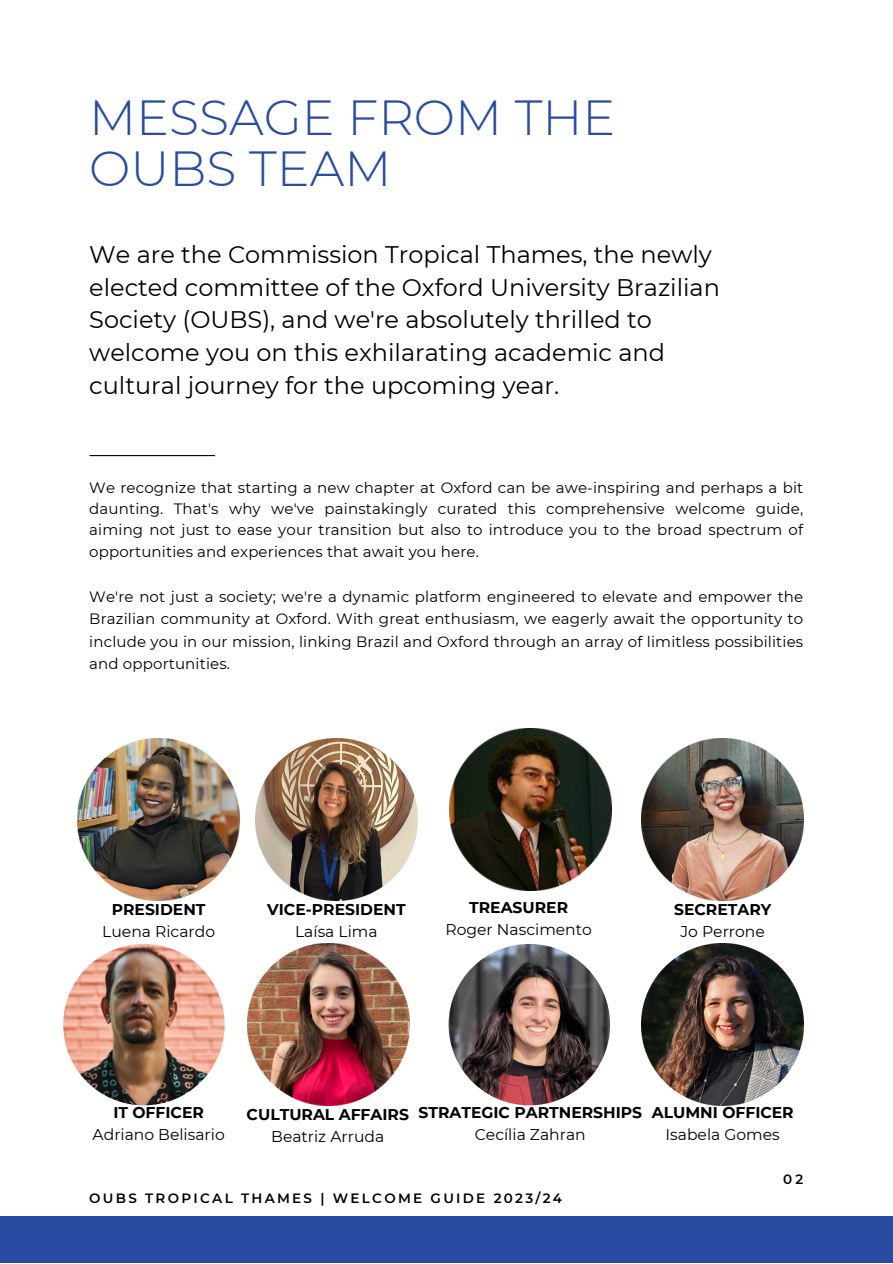
<style>
.page{position:relative;width:893px;height:1264px;background:#fff}
.page>*{position:absolute;margin:0;border:0;box-sizing:border-box;transform-origin:0 0}
.t1{font:300 49.2px/51.8px "Montserrat";color:#294ba1}
.t2{font:24px/32.5px "Montserrat";color:#000001}
.t3{font:700 15.6px "Montserrat";color:#000}
.t4{font:15.6px "Montserrat";color:#000}
.t5{font:15px/21.3px "Montserrat";letter-spacing:.01em;color:#000001;text-align:justify}
.t6{font:600 13.5px "Montserrat";letter-spacing:.17em;color:#000001}
</style>
<div class="page">
<hr style="left:90px;top:455px;width:125px;height:1px;background:#000">
<div style="left:0;top:1216px;width:892px;height:46px;background:#294ba1"></div>
<img style="left:78px;top:738px;width:162px;height:162px">
<img style="left:255px;top:738px;width:162px;height:162px">
<img style="left:449px;top:728px;width:162px;height:162px">
<img style="left:642px;top:738px;width:161px;height:162px">
<img style="left:247px;top:943px;width:162px;height:162px">
<img style="left:642px;top:943px;width:161px;height:162px">
<img style="left:63px;top:943px;width:162px;height:162px;border-radius:50%">
<img style="left:448px;top:943px;width:162px;height:162px;border-radius:50%">
<p class="t1" style="left:89px;top:91px;width:527px">MESSAGE FROM THE<br>OUBS TEAM</p>
<p class="t2" style="left:89px;top:238px;width:632px">We are the Commission Tropical Thames, the newly elected committee of the Oxford University Brazilian Society (OUBS), and we're absolutely thrilled to welcome you on this exhilarating academic and cultural journey for the upcoming year.</p>
<p class="t5" style="left:89px;top:476px;width:715px">We recognize that starting a new chapter at Oxford can be awe-inspiring and perhaps a bit daunting. That's why we've painstakingly curated this comprehensive welcome guide, aiming not just to ease your transition but also to introduce you to the broad spectrum of opportunities and experiences that await you here.</p>
<p class="t5" style="left:89px;top:585px;width:715px;line-height:22.5px">We're not just a society; we're a dynamic platform engineered to elevate and empower the Brazilian community at Oxford. With great enthusiasm, we eagerly await the opportunity to include you in our mission, linking Brazil and Oxford through an array of limitless possibilities and opportunities.</p>
<p class="t3" style="left:112px;top:900px;width:95px">PRESIDENT</p>
<p class="t4" style="left:102px;top:921px;width:114px">Luena Ricardo</p>
<p class="t3" style="left:267px;top:900px;width:140px">VICE-PRESIDENT</p>
<p class="t4" style="left:295px;top:921px;width:84px">Laísa Lima</p>
<p class="t3" style="left:469px;top:898px;width:100px">TREASURER</p>
<p class="t4" style="left:445px;top:919px;width:148px">Roger Nascimento</p>
<p class="t3" style="left:674px;top:900px;width:99px">SECRETARY</p>
<p class="t4" style="left:680px;top:921px;width:86px">Jo Perrone</p>
<p class="t3" style="left:113px;top:1103px;width:92px">IT OFFICER</p>
<p class="t4" style="left:93px;top:1124px;width:134px">Adriano Belisario</p>
<p class="t3" style="left:247px;top:1105px;width:164px">CULTURAL AFFAIRS</p>
<p class="t4" style="left:271px;top:1126px;width:114px">Beatriz Arruda</p>
<p class="t3" style="left:418px;top:1103px;width:225px">STRATEGIC PARTNERSHIPS</p>
<p class="t4" style="left:474px;top:1124px;width:112px">Cecília Zahran</p>
<p class="t3" style="left:651px;top:1103px;width:143px">ALUMNI OFFICER</p>
<p class="t4" style="left:665px;top:1124px;width:116px">Isabela Gomes</p>
<p class="t6" style="left:89px;top:1189px;width:474px">OUBS TROPICAL THAMES | WELCOME GUIDE 2023/24</p>
<p class="t6" style="left:783px;top:1171px;width:22px">02</p>
</div>
